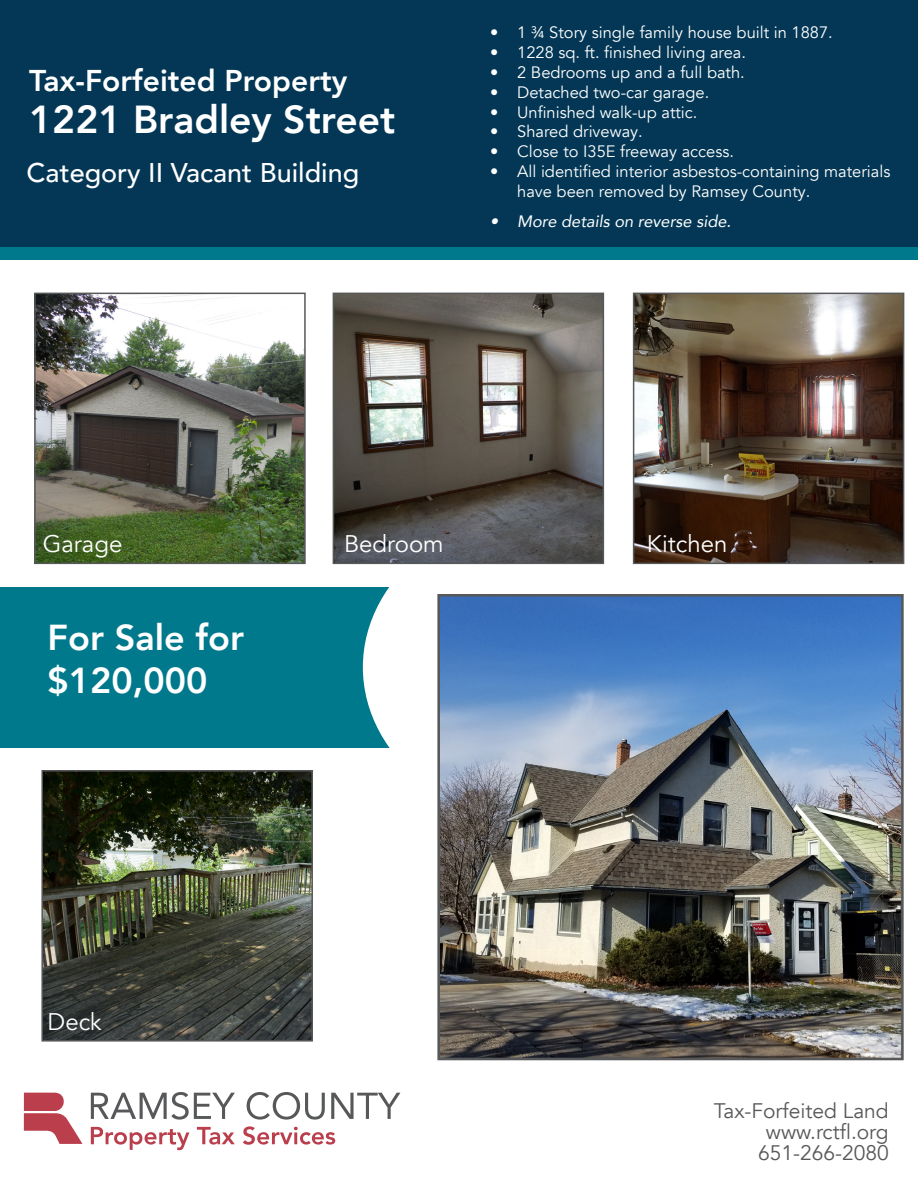
<style>
.page{position:relative;width:918px;height:1188px;background:#fff}
.page>*{position:absolute;margin:0;border:0;box-sizing:border-box;transform-origin:0 0}
.t1{font:800 39px "Avenir LT Com";color:#fff}
.t2{font:800 36px "Avenir LT Com";color:#fff}
.t3{font:800 30px "Avenir LT Com";color:#fff}
.t4{font:500 27px "Avenir LT Com";color:#fff}
.t5{font:24px "Avenir LT Com";color:#fff}
.t6{font:21px "Avenir LT Com";color:#57585a}
.t7{font:16.5px/19.8px "Avenir LT Com";color:#fff}
.t8{font:italic 16.5px "Avenir LT Com";color:#fff}
</style>
<div class="page">
<div style="left:0;top:232px;width:918px;height:28px;background:#00798d"></div>
<div style="left:0;top:587px;width:484px;height:160px;background:#00798d"></div>
<div style="left:364px;top:502px;width:424px;height:331px;background:#fff;border-radius:50%"></div>
<img style="left:441px;top:598px;width:459px;height:458px">
<div style="left:437px;top:594px;width:467px;height:466px;border:3px solid #57585a"></div>
<div style="left:0;top:0;width:918px;height:246px;background:#033755"></div>
<img style="left:44px;top:773px;width:266px;height:266px">
<div style="left:41px;top:770px;width:272px;height:272px;border:2px solid #57585a"></div>
<img style="left:37px;top:296px;width:266px;height:265px">
<div style="left:34px;top:293px;width:272px;height:271px;border:2px solid #57585a"></div>
<img style="left:336px;top:296px;width:265px;height:265px">
<div style="left:333px;top:293px;width:271px;height:271px;border:2px solid #57585a"></div>
<img style="left:636px;top:296px;width:265px;height:265px">
<div style="left:633px;top:293px;width:271px;height:271px;border:2px solid #57585a"></div>
<svg style="left:24px;top:1093px;width:58px;height:51px"></svg>
<svg style="left:91px;top:1092px;width:144px;height:28px"></svg>
<svg style="left:247px;top:1092px;width:78px;height:28px"></svg>
<svg style="left:331px;top:1093px;width:69px;height:26px"></svg>
<svg style="left:91px;top:1127px;width:98px;height:23px"></svg>
<svg style="left:197px;top:1127px;width:38px;height:18px"></svg>
<svg style="left:243px;top:1126px;width:92px;height:19px"></svg>
<p class="t3" style="left:29px;top:63px;width:320px">Tax-Forfeited Property</p>
<p class="t1" style="left:29px;top:97px;width:368px">1221 Bradley Street</p>
<p class="t4" style="left:27px;top:157px;width:334px">Category II Vacant Building</p>
<p class="t7" style="left:490px;top:23px;width:344px">• 1 ¾ Story single family house built in 1887.</p>
<p class="t7" style="left:490px;top:43px;width:257px">• 1228 sq. ft. finished living area.</p>
<p class="t7" style="left:490px;top:63px;width:256px">• 2 Bedrooms up and a full bath.</p>
<p class="t7" style="left:490px;top:83px;width:221px">• Detached two-car garage.</p>
<p class="t7" style="left:490px;top:102px;width:209px">• Unfinished walk-up attic.</p>
<p class="t7" style="left:490px;top:122px;width:154px">• Shared driveway.</p>
<p class="t7" style="left:490px;top:142px;width:245px">• Close to I35E freeway access.</p>
<p class="t7" style="left:517px;top:162px;width:375px;text-indent:-27px">• All identified interior asbestos-containing materials have been removed by Ramsey County.</p>
<p class="t8" style="left:490px;top:212px;width:243px">• More details on reverse side.</p>
<p class="t5" style="left:43px;top:530px;width:81px">Garage</p>
<p class="t5" style="left:344px;top:530px;width:101px">Bedroom</p>
<p class="t5" style="left:647px;top:530px;width:82px">Kitchen</p>
<p class="t2" style="left:48px;top:616px;width:198px">For Sale for</p>
<p class="t2" style="left:48px;top:659px;width:161px">$120,000</p>
<p class="t5" style="left:48px;top:1007px;width:56px">Deck</p>
<p class="t6" style="left:714px;top:1099px;width:176px">Tax-Forfeited Land</p>
<p class="t6" style="left:766px;top:1120px;width:124px">www.rctfl.org</p>
<p class="t6" style="left:758px;top:1141px;width:132px">651-266-2080</p>
</div>
